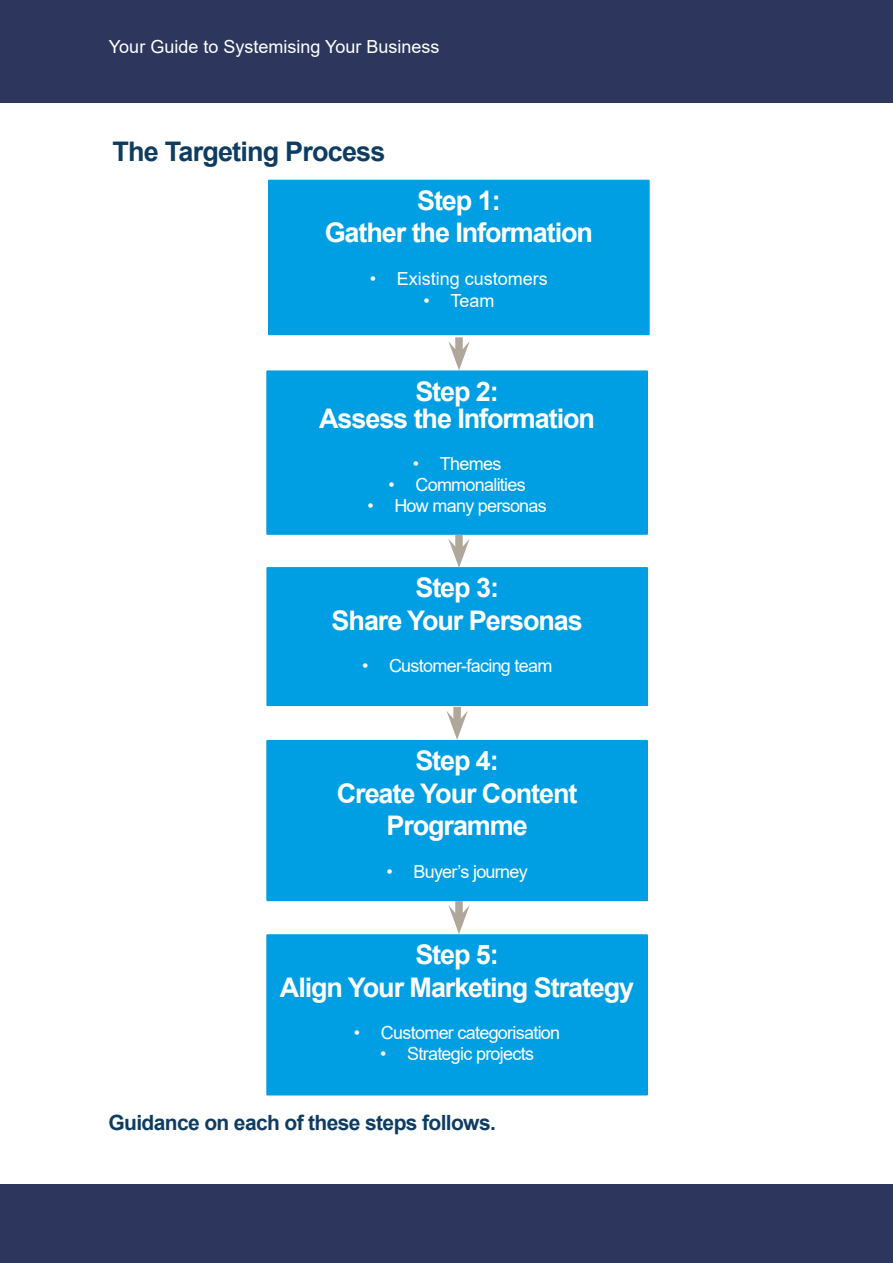
<style>
.page{position:relative;width:893px;height:1263px;background:#fff}
.page>*{position:absolute;margin:0;border:0;box-sizing:border-box;transform-origin:0 0}
.t1{font:700 27px/32.4px "Arial";letter-spacing:-.04em;color:#fff;text-align:center}
.t2{font:700 27px "Arial";letter-spacing:-.03em;color:#0f3c61}
.t3{font:700 21px "Arial";letter-spacing:-.03em;color:#0f3c61}
.t4{font:18px "Arial";letter-spacing:-.04em;color:#fff}
.t5{font:18px "Arial";color:#fff}
</style>
<div class="page">
<div style="left:0;top:0;width:893px;height:102px;background:#2d365d"></div>
<div style="left:0;top:1184px;width:893px;height:79px;background:#2d365d"></div>
<div style="left:455px;top:337px;width:8px;height:16px;background:#b0a69a"></div>
<svg style="left:448px;top:341px;width:22px;height:29px"></svg>
<div style="left:269px;top:180px;width:380px;height:154px;background:#009fe3"></div>
<div style="left:268px;top:180px;width:382px;height:155px;border:2px solid #009fe3"></div>
<div style="left:267px;top:371px;width:380px;height:163px;background:#009fe3"></div>
<div style="left:266px;top:370px;width:382px;height:165px;border:2px solid #009fe3"></div>
<div style="left:267px;top:568px;width:380px;height:137px;background:#009fe3"></div>
<div style="left:266px;top:567px;width:382px;height:139px;border:2px solid #009fe3"></div>
<div style="left:267px;top:741px;width:380px;height:159px;background:#009fe3"></div>
<div style="left:266px;top:740px;width:382px;height:161px;border:2px solid #009fe3"></div>
<div style="left:267px;top:935px;width:380px;height:160px;background:#009fe3"></div>
<div style="left:266px;top:934px;width:382px;height:161px;border:2px solid #009fe3"></div>
<div style="left:455px;top:535px;width:8px;height:16px;background:#b0a69a"></div>
<svg style="left:448px;top:539px;width:22px;height:29px"></svg>
<div style="left:453px;top:707px;width:8px;height:16px;background:#b0a69a"></div>
<svg style="left:446px;top:711px;width:22px;height:29px"></svg>
<div style="left:455px;top:901px;width:8px;height:16px;background:#b0a69a"></div>
<svg style="left:448px;top:905px;width:22px;height:29px"></svg>
<p class="t5" style="left:109px;top:35px;width:332px">Your Guide to Systemising Your Business</p>
<p class="t2" style="left:113px;top:132px;width:274px">The Targeting Process</p>
<p class="t1" style="left:325px;top:184px;width:270px">Step 1:<br>Gather the Information</p>
<p class="t5" style="left:370px;top:267px;width:180px">• Existing customers</p>
<p class="t4" style="left:423px;top:288px;width:73px">• Team</p>
<p class="t1" style="left:319px;top:378px;width:277px;line-height:27px">Step 2:<br>Assess the Information</p>
<p class="t4" style="left:413px;top:451px;width:90px">• Themes</p>
<p class="t4" style="left:388px;top:472px;width:139px">• Commonalities</p>
<p class="t4" style="left:367px;top:493px;width:181px">• How many personas</p>
<p class="t1" style="left:332px;top:572px;width:253px">Step 3:<br>Share Your Personas</p>
<p class="t4" style="left:362px;top:653px;width:192px">• Customer-facing team</p>
<p class="t1" style="left:337px;top:745px;width:242px">Step 4:<br>Create Your Content<br>Programme</p>
<p class="t4" style="left:386px;top:859px;width:143px">• Buyer’s journey</p>
<p class="t1" style="left:280px;top:939px;width:356px">Step 5:<br>Align Your Marketing Strategy</p>
<p class="t4" style="left:354px;top:1020px;width:208px">• Customer categorisation</p>
<p class="t4" style="left:380px;top:1042px;width:155px">• Strategic projects</p>
<p class="t3" style="left:108px;top:1108px;width:389px">Guidance on each of these steps follows.</p>
</div>
